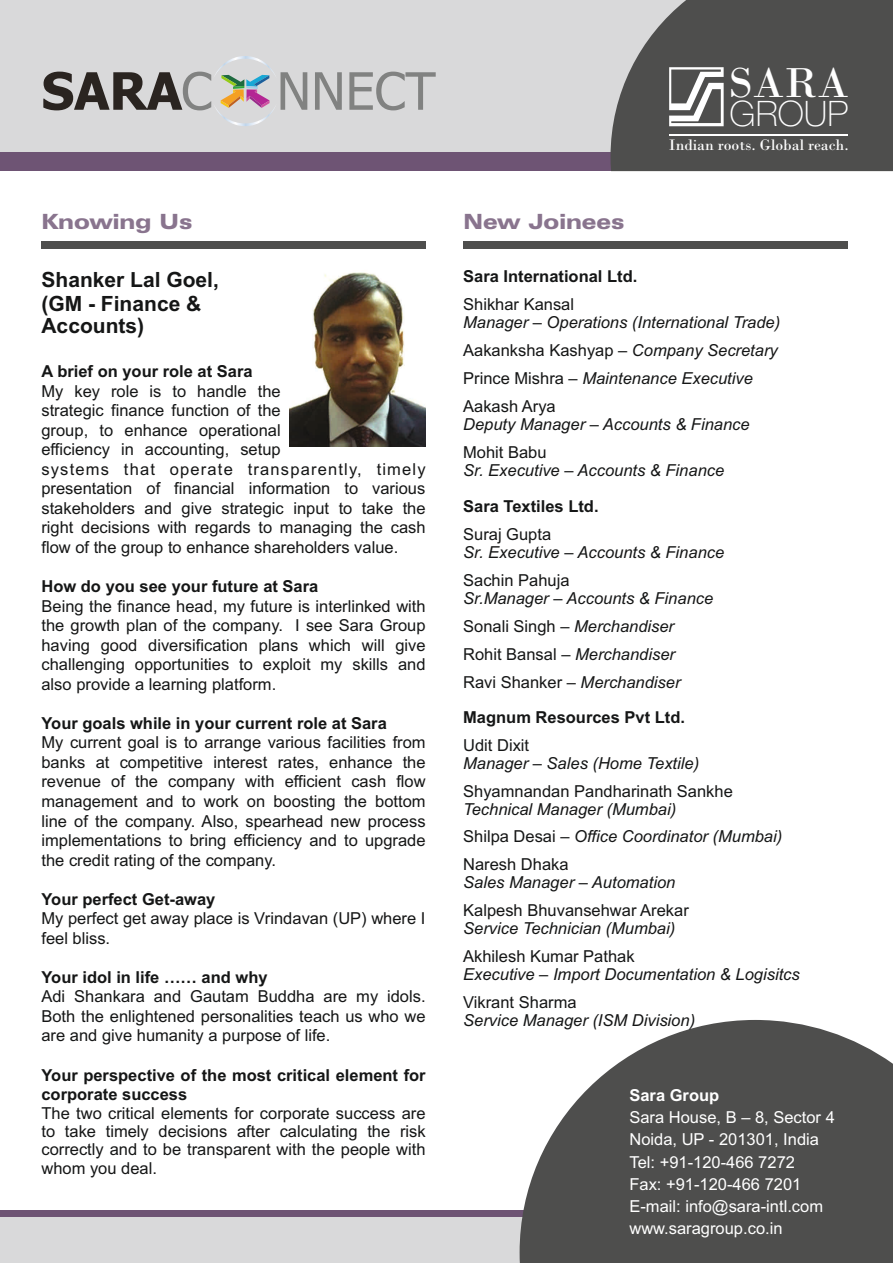
<style>
.page{position:relative;width:893px;height:1263px;background:#fff}
.page>*{position:absolute;margin:0;border:0;box-sizing:border-box;transform-origin:0 0}
.t1{font:700 51.6px "Tahoma";color:#2a2420}
.t2{font:51.6px "Tahoma";color:#818281}
.t3{font:44.1px "Bodoni";color:#fff}
.t4{font:100 35.1px "Helvetica Neue";color:#fff}
.t5{font:700 21px/22.8px "Arial";color:#151616}
.t6{font:900 expanded 21px "Zurich BT";color:#89748e}
.t7{font:16.5px/19.5px "Arial";color:#151616;text-align:justify}
.t8{font:italic 16.5px/27.9px "Arial";color:#151616}
.t9{font:700 16.5px/19.5px "Arial";color:#151616}
.t10{font:16.5px/22px "Arial";color:#fff}
.t11{font:700 16.5px "Arial";color:#fff}
.t12{font:16.05px "Bodoni";color:#fff}
.s1{font-weight:400;color:#818281}
.s2{font-style:normal}
</style>
<div class="page">
<div style="left:463px;top:241px;width:384px;height:7px;background:#4e4e4d"></div>
<div style="left:41px;top:241px;width:385px;height:7px;background:#4e4e4d"></div>
<div style="left:0;top:0;width:891px;height:160px;background:#d9d9da"></div>
<div style="left:0;top:153px;width:746px;height:18px;background:#6e5474"></div>
<svg style="left:610px;top:0;width:283px;height:171px;fill:#4e4e4d"></svg>
<svg style="left:215px;top:56px;width:60px;height:70px"></svg>
<hr style="left:669px;top:134px;width:179px;height:1px;background:#fff">
<svg style="left:669px;top:67px;width:55px;height:59px"></svg>
<div style="left:0;top:1215px;width:893px;height:48px;background:#d9d9da"></div>
<div style="left:0;top:1210px;width:893px;height:7px;background:#6e5474"></div>
<svg style="left:520px;top:1020px;width:373px;height:243px;fill:#4e4e4d"></svg>
<img style="left:289px;top:272px;width:137px;height:174px">
<h1 class="t1" style="left:41px;top:70px;width:172px">SARA <span class="s1">C</span></h1>
<h1 class="t2" style="left:277px;top:70px;width:160px">NNECT</h1>
<h2 class="t3" style="left:729px;top:68px;width:121px">SARA</h2>
<h3 class="t4" style="left:730px;top:94px;width:120px">GROUP</h3>
<p class="t12" style="left:669px;top:139px;width:181px">Indian roots. Global reach.</p>
<p class="t6" style="left:41px;top:213px;width:152px">Knowing Us</p>
<p class="t6" style="left:463px;top:213px;width:162px">New Joinees</p>
<p class="t5" style="left:41px;top:270px;width:179px">Shanker Lal Goel, (GM - Finance &amp;<br>Accounts)</p>
<p class="t9" style="left:41px;top:363px;width:213px">A brief on your role at Sara</p>
<p class="t7" style="left:41px;top:383px;width:386px;text-align:left">My key role is to handle the<br>strategic finance function of the<br>group, to enhance operational<br>efficiency in accounting, setup<br>systems that operate transparently, timely presentation of financial information to various stakeholders and give strategic input to take the right decisions with regards to managing the cash flow of the group to enhance shareholders value.</p>
<p class="t9" style="left:41px;top:578px;width:278px">How do you see your future at Sara</p>
<p class="t7" style="left:41px;top:597px;width:386px">Being the finance head, my future is interlinked with the growth plan of the company. I see Sara Group having good diversification plans which will give challenging opportunities to exploit my skills and also provide a learning platform.</p>
<p class="t9" style="left:41px;top:715px;width:347px">Your goals while in your current role at Sara</p>
<p class="t7" style="left:41px;top:734px;width:386px">My current goal is to arrange various facilities from banks at competitive interest rates, enhance the revenue of the company with efficient cash flow management and to work on boosting the bottom line of the company. Also, spearhead new process implementations to bring efficiency and to upgrade the credit rating of the company.</p>
<p class="t9" style="left:41px;top:891px;width:175px">Your perfect Get-away</p>
<p class="t7" style="left:41px;top:910px;width:385px">My perfect get away place is Vrindavan (UP) where I feel bliss.</p>
<p class="t9" style="left:41px;top:969px;width:228px">Your idol in life …… and why</p>
<p class="t7" style="left:41px;top:988px;width:386px">Adi Shankara and Gautam Buddha are my idols.<br>Both the enlightened personalities teach us who we are and give humanity a purpose of life.</p>
<p class="t9" style="left:41px;top:1066px;width:386px">Your perspective of the most critical element for corporate success</p>
<p class="t7" style="left:41px;top:1105px;width:386px;line-height:18.5px">The two critical elements for corporate success are to take timely decisions after calculating the risk correctly and to be transparent with the people with whom you deal.</p>
<p class="t9" style="left:463px;top:268px;width:176px">Sara International Ltd.</p>
<p class="t7" style="left:463px;top:296px;width:112px">Shikhar Kansal</p>
<p class="t8" style="left:463px;top:310px;width:319px">Manager – Operations (International Trade)<br><span class="s2">Aakanksha Kashyap</span> Company Secretary <span class="s2">Prince Mishra</span> Maintenance Executive <span class="s2">Aakash Arya</span></p>
<p class="t8" style="left:463px;top:412px;width:288px">Deputy Manager – Accounts &amp; Finance</p>
<p class="t7" style="left:463px;top:444px;width:85px">Mohit Babu</p>
<p class="t8" style="left:463px;top:458px;width:263px">Sr. Executive – Accounts &amp; Finance</p>
<p class="t9" style="left:463px;top:498px;width:137px">Sara Textiles Ltd.</p>
<p class="t7" style="left:463px;top:526px;width:90px">Suraj Gupta</p>
<p class="t8" style="left:463px;top:540px;width:263px">Sr. Executive – Accounts &amp; Finance</p>
<p class="t7" style="left:463px;top:572px;width:108px">Sachin Pahuja</p>
<p class="t8" style="left:463px;top:586px;width:252px">Sr.Manager – Accounts &amp; Finance<br><span class="s2">Sonali Singh</span> Merchandiser<br><span class="s2">Rohit Bansal</span> Merchandiser<br><span class="s2">Ravi Shanker</span> Merchandiser</p>
<p class="t9" style="left:463px;top:708px;width:223px">Magnum Resources Pvt Ltd.</p>
<p class="t7" style="left:463px;top:736px;width:67px">Udit Dixit</p>
<p class="t8" style="left:463px;top:750px;width:237px">Manager – Sales (Home Textile)</p>
<p class="t7" style="left:463px;top:782px;width:271px">Shyamnandan Pandharinath Sankhe</p>
<p class="t8" style="left:463px;top:796px;width:321px">Technical Manager (Mumbai)<br><span class="s2">Shilpa Desai</span> Office Coordinator (Mumbai)<br><span class="s2">Naresh Dhaka</span></p>
<p class="t8" style="left:463px;top:870px;width:214px">Sales Manager – Automation</p>
<p class="t7" style="left:463px;top:902px;width:227px">Kalpesh Bhuvansehwar Arekar</p>
<p class="t8" style="left:463px;top:916px;width:214px">Service Technician (Mumbai)</p>
<p class="t7" style="left:463px;top:948px;width:173px">Akhilesh Kumar Pathak</p>
<p class="t8" style="left:463px;top:962px;width:338px">Executive – Import Documentation &amp; Logisitcs</p>
<p class="t7" style="left:463px;top:994px;width:115px">Vikrant Sharma</p>
<p class="t8" style="left:463px;top:1008px;width:233px">Service Manager (ISM Division)</p>
<p class="t8" style="left:618px;top:338px;width:11px">–</p>
<p class="t8" style="left:569px;top:366px;width:11px">–</p>
<p class="t8" style="left:560px;top:614px;width:17px;text-align:center">– – –</p>
<p class="t8" style="left:560px;top:824px;width:11px">–</p>
<p class="t11" style="left:629px;top:1089px;width:91px">Sara Group</p>
<p class="t10" style="left:629px;top:1108px;width:207px">Sara House, B – 8, Sector 4<br>Noida, UP - 201301, India<br>Tel: +91-120-466 7272<br>Fax: +91-120-466 7201<br>E-mail: info@sara-intl.com www.saragroup.co.in</p>
</div>
